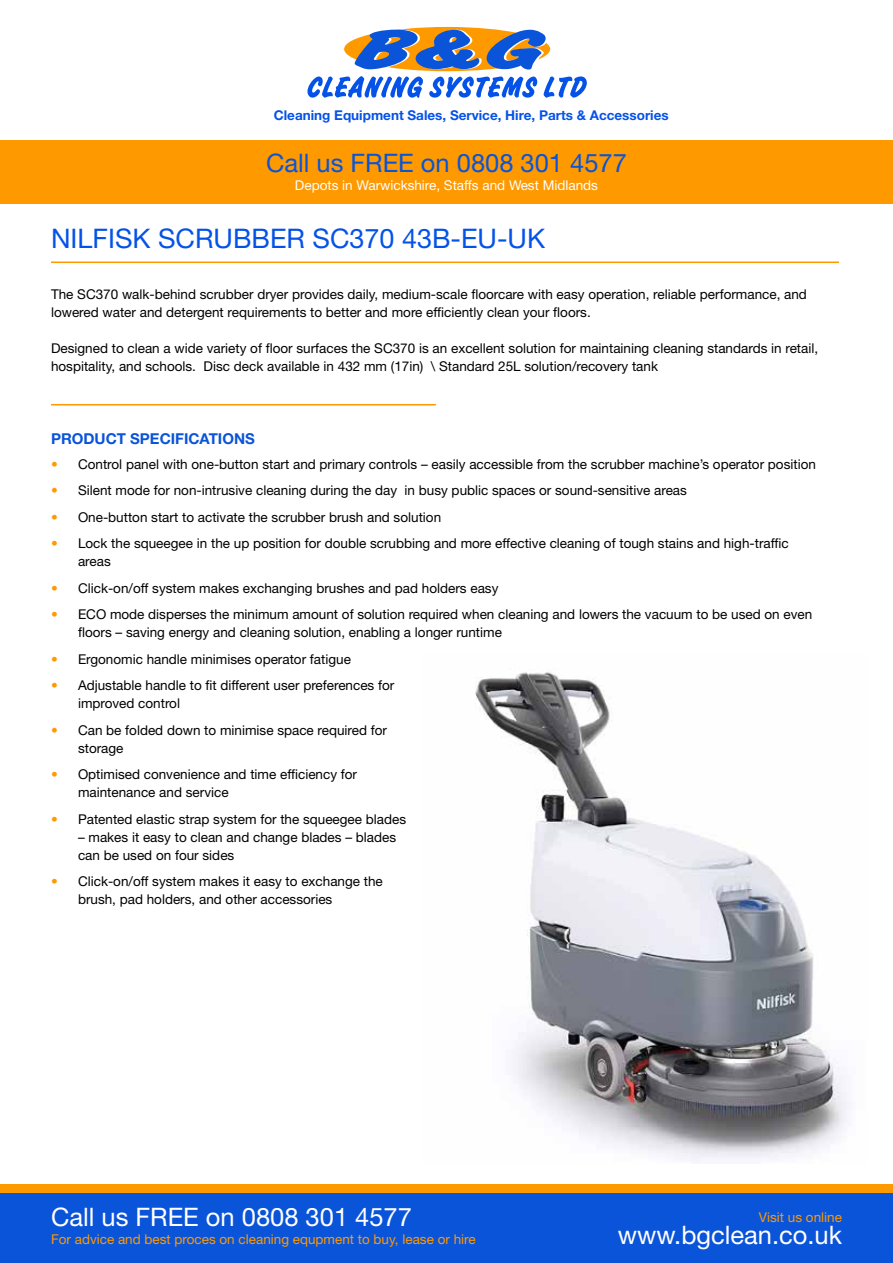
<style>
.page{position:relative;width:893px;height:1263px;background:#fff}
.page>*{position:absolute;margin:0;border:0;box-sizing:border-box;transform-origin:0 0}
.t1{font:27px "Helvetica Neue LT Std";color:#0552e8}
.t2{font:25.5px "Helvetica Neue LT Std";color:#fff}
.t3{font:25.5px "Helvetica Neue LT Std";color:#0a54d9}
.t4{font:700 15px "Helvetica Neue LT Std";color:#0a54d9}
.t5{font:13.5px/18px "Helvetica Neue LT Std";color:#000}
.t6{font:13.5px "Helvetica Neue LT Std";color:#f90}
.t7{font:700 13.5px "Helvetica Neue LT Std";color:#0552e8}
.t8{font:13.5px "Helvetica Neue LT Std";color:#fff}
.s1{color:#f90}
</style>
<div class="page">
<svg style="left:307px;top:76px;width:116px;height:22px"></svg>
<svg style="left:429px;top:77px;width:108px;height:21px"></svg>
<svg style="left:544px;top:76px;width:43px;height:22px"></svg>
<div style="left:344px;top:27px;width:206px;height:44px;background:#f90;border-radius:50%"></div>
<svg style="left:355px;top:30px;width:193px;height:40px"></svg>
<div style="left:0;top:140px;width:893px;height:64px;background:#f90"></div>
<div style="left:0;top:1185px;width:893px;height:8px;background:#f90"></div>
<div style="left:0;top:1193px;width:893px;height:70px;background:#0a54d9"></div>
<hr style="left:51px;top:261px;width:788px;height:2px;background:#f90">
<hr style="left:51px;top:404px;width:385px;height:1px;background:#f90">
<img style="left:475px;top:672px;width:375px;height:490px">
<p class="t7" style="left:274px;top:107px;width:396px">Cleaning Equipment Sales, Service, Hire, Parts &amp; Accessories</p>
<h2 class="t3" style="left:266px;top:148px;width:362px">Call us FREE on 0808 301 4577</h2>
<p class="t8" style="left:295px;top:177px;width:305px">Depots in Warwickshire, Staffs and West Midlands</p>
<h1 class="t1" style="left:51px;top:223px;width:496px">NILFISK SCRUBBER SC370 43B-EU-UK</h1>
<p class="t5" style="left:51px;top:285px;width:757px">The SC370 walk-behind scrubber dryer provides daily, medium-scale floorcare with easy operation, reliable performance, and lowered water and detergent requirements to better and more efficiently clean your floors.</p>
<p class="t5" style="left:51px;top:339px;width:769px">Designed to clean a wide variety of floor surfaces the SC370 is an excellent solution for maintaining cleaning standards in retail, hospitality, and schools. Disc deck available in 432 mm (17in) \ Standard 25L solution/recovery tank</p>
<p class="t4" style="left:51px;top:430px;width:205px">PRODUCT SPECIFICATIONS</p>
<p class="t5" style="left:51px;top:455px;width:766px"><span class="s1">•</span> Control panel with one-button start and primary controls – easily accessible from the scrubber machine’s operator position</p>
<p class="t5" style="left:51px;top:481px;width:637px"><span class="s1">•</span> Silent mode for non-intrusive cleaning during the day in busy public spaces or sound-sensitive areas</p>
<p class="t5" style="left:51px;top:508px;width:392px"><span class="s1">•</span> One-button start to activate the scrubber brush and solution</p>
<p class="t5" style="left:78px;top:534px;width:712px;text-indent:-27px"><span class="s1">•</span> Lock the squeegee in the up position for double scrubbing and more effective cleaning of tough stains and high-traffic areas</p>
<p class="t5" style="left:51px;top:579px;width:449px"><span class="s1">•</span> Click-on/off system makes exchanging brushes and pad holders easy</p>
<p class="t5" style="left:78px;top:605px;width:736px;text-indent:-27px"><span class="s1">•</span> ECO mode disperses the minimum amount of solution required when cleaning and lowers the vacuum to be used on even floors – saving energy and cleaning solution, enabling a longer runtime</p>
<p class="t5" style="left:51px;top:650px;width:301px"><span class="s1">•</span> Ergonomic handle minimises operator fatigue</p>
<p class="t5" style="left:78px;top:676px;width:318px;text-indent:-27px"><span class="s1">•</span> Adjustable handle to fit different user preferences for improved control</p>
<p class="t5" style="left:78px;top:721px;width:311px;text-indent:-27px"><span class="s1">•</span> Can be folded down to minimise space required for storage</p>
<p class="t5" style="left:78px;top:765px;width:281px;text-indent:-27px"><span class="s1">•</span> Optimised convenience and time efficiency for maintenance and service</p>
<p class="t5" style="left:51px;top:810px;width:357px"><span class="s1">•</span> Patented elastic strap system for the squeegee blades</p>
<p class="t5" style="left:78px;top:828px;width:320px">– makes it easy to clean and change blades – blades can be used on four sides</p>
<p class="t5" style="left:78px;top:872px;width:306px;text-indent:-27px"><span class="s1">•</span> Click-on/off system makes it easy to exchange the brush, pad holders, and other accessories</p>
<h2 class="t2" style="left:51px;top:1201px;width:362px">Call us FREE on 0808 301 4577</h2>
<p class="t6" style="left:51px;top:1231px;width:426px">For advice and best proces on cleaning equpment to buy, lease or hire</p>
<p class="t6" style="left:759px;top:1209px;width:85px">Visit us online</p>
<h2 class="t2" style="left:618px;top:1219px;width:226px">www.bgclean.co.uk</h2>
</div>
